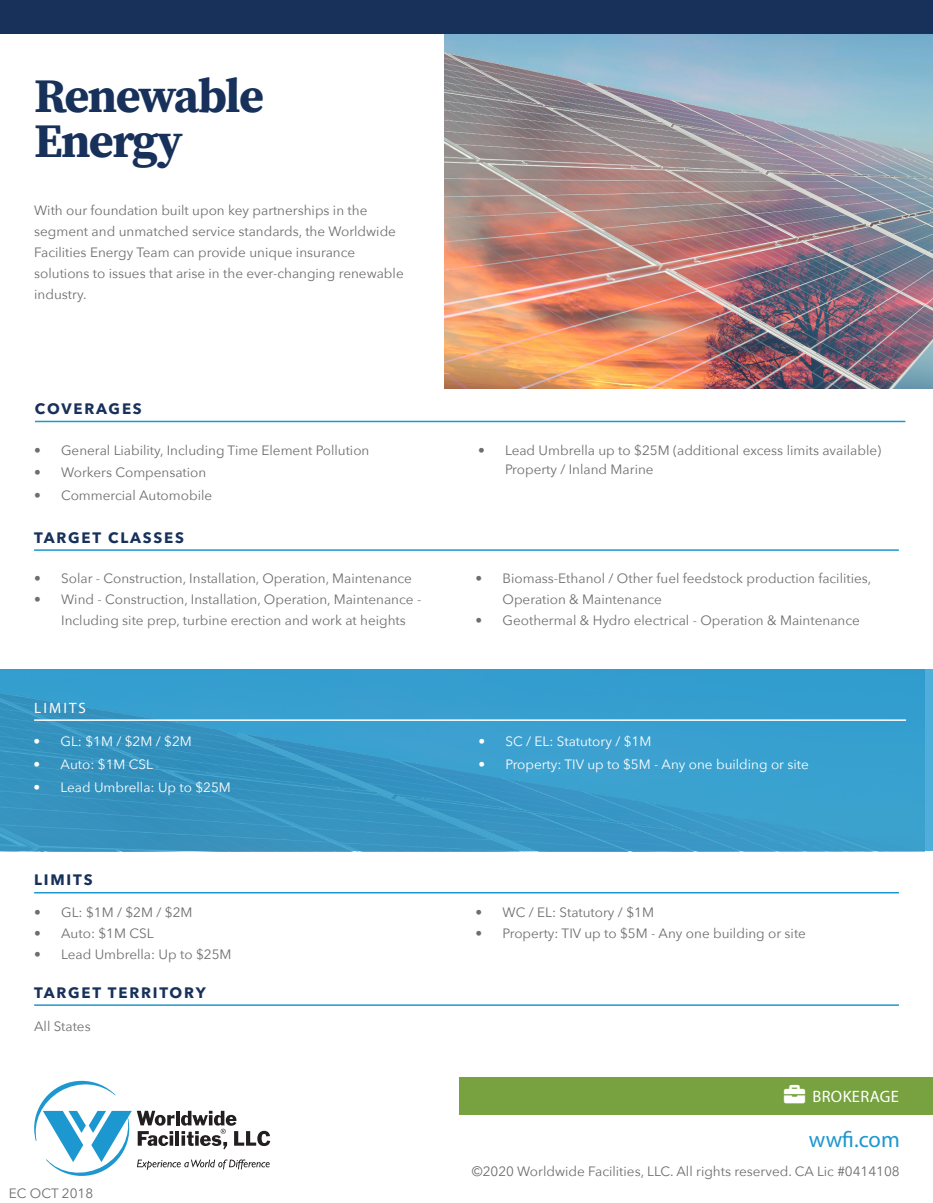
<style>
.page{position:relative;width:933px;height:1203px;background:#fff}
.page>*{position:absolute;margin:0;border:0;box-sizing:border-box;transform-origin:0 0}
.Headlines{font:700 48px "Source Serif Pro";letter-spacing:-.035em;color:#17315b}
.URL{font:22.5px "Myriad Pro";color:#1c97cf}
.Division{font:16.5px "Myriad Pro";letter-spacing:.02em;color:#fff}
.Subheads{font:700 15px "Avenir Next LT Pro";letter-spacing:.12em;color:#17315b}
.Subheads_White{font:15px "Myriad Pro";letter-spacing:.14em;color:#fff}
.Disclaimer{font:13.5px/21px "Avenir Next";color:#6e6e6e}
.t1{font:13.5px "Avenir Next";color:#fff}
</style>
<div class="page">
<div style="left:459px;top:1076px;width:473px;height:38px;background:#77a23f"></div>
<svg style="left:34px;top:1080px;width:236px;height:96px"></svg>
<img style="left:444px;top:33px;width:488px;height:356px">
<div style="left:0;top:0;width:932px;height:33px;background:#17315b"></div>
<div style="left:0;top:669px;width:932px;height:181px;background:linear-gradient(to right,#3694c1,#39a1d1)"></div>
<hr style="left:34px;top:719px;width:871px;height:1px;background:#fff">
<hr style="left:35px;top:420px;width:869px;height:2px;background:#1c97cf">
<hr style="left:34px;top:1004px;width:864px;height:1px;background:#1c97cf">
<hr style="left:34px;top:549px;width:864px;height:1px;background:#1c97cf">
<hr style="left:34px;top:891px;width:864px;height:2px;background:#1c97cf">
<p class="Headlines" style="left:34px;top:63px;width:231px">Renewable</p>
<p class="Headlines" style="left:34px;top:108px;width:150px">Energy</p>
<p class="Disclaimer" style="left:34px;top:199px;width:371px">With our foundation built upon key partnerships in the segment and unmatched service standards, the Worldwide Facilities Energy Team can provide unique insurance solutions to issues that arise in the ever-changing renewable industry.</p>
<p class="Subheads" style="left:35px;top:399px;width:108px">COVERAGES</p>
<p class="Disclaimer" style="left:34px;top:438px;width:336px">• General Liability, Including Time Element Pollution</p>
<p class="Disclaimer" style="left:34px;top:461px;width:174px">• Workers Compensation</p>
<p class="Disclaimer" style="left:34px;top:484px;width:179px">• Commercial Automobile</p>
<p class="Subheads" style="left:34px;top:528px;width:151px">TARGET CLASSES</p>
<p class="Disclaimer" style="left:34px;top:566px;width:379px">• Solar - Construction, Installation, Operation, Maintenance</p>
<p class="Disclaimer" style="left:61px;top:587px;width:361px;text-indent:-27px">• Wind - Construction, Installation, Operation, Maintenance -<br>Including site prep, turbine erection and work at heights</p>
<p class="Subheads_White" style="left:34px;top:698px;width:53px">LIMITS</p>
<p class="t1" style="left:33px;top:729px;width:160px">• GL: $1M / $2M / $2M</p>
<p class="t1" style="left:33px;top:752px;width:121px">• Auto: $1M CSL</p>
<p class="t1" style="left:33px;top:775px;width:199px">• Lead Umbrella: Up to $25M</p>
<p class="Subheads" style="left:34px;top:870px;width:60px">LIMITS</p>
<p class="Disclaimer" style="left:34px;top:901px;width:160px">• GL: $1M / $2M / $2M</p>
<p class="Disclaimer" style="left:34px;top:922px;width:121px">• Auto: $1M CSL</p>
<p class="Disclaimer" style="left:34px;top:943px;width:199px">• Lead Umbrella: Up to $25M</p>
<p class="Subheads" style="left:34px;top:982px;width:173px">TARGET TERRITORY</p>
<p class="Disclaimer" style="left:34px;top:1014px;width:58px">All States</p>
<p class="Disclaimer" style="left:9px;top:1181px;width:86px">EC OCT 2018</p>
<p class="Disclaimer" style="left:505px;top:439px;width:377px;line-height:19.5px;text-indent:-27px">• Lead Umbrella up to $25M (additional excess limits available)<br>Property / Inland Marine</p>
<p class="Disclaimer" style="left:502px;top:566px;width:370px;text-indent:-27px">• Biomass-Ethanol / Other fuel feedstock production facilities,<br>Operation &amp; Maintenance</p>
<p class="Disclaimer" style="left:475px;top:608px;width:385px">• Geothermal &amp; Hydro electrical - Operation &amp; Maintenance</p>
<p class="t1" style="left:478px;top:729px;width:174px">• SC / EL: Statutory / $1M</p>
<p class="t1" style="left:478px;top:752px;width:332px">• Property: TIV up to $5M - Any one building or site</p>
<p class="Disclaimer" style="left:475px;top:901px;width:180px">• WC / EL: Statutory / $1M</p>
<p class="Disclaimer" style="left:475px;top:922px;width:332px">• Property: TIV up to $5M - Any one building or site</p>
<p class="Division" style="left:812px;top:1085px;width:88px">BROKERAGE</p>
<p class="URL" style="left:808px;top:1125px;width:92px">wwfi.com</p>
<p class="Disclaimer" style="left:471px;top:1159px;width:429px">©2020 Worldwide Facilities, LLC. All rights reserved. CA Lic #0414108</p>
</div>
